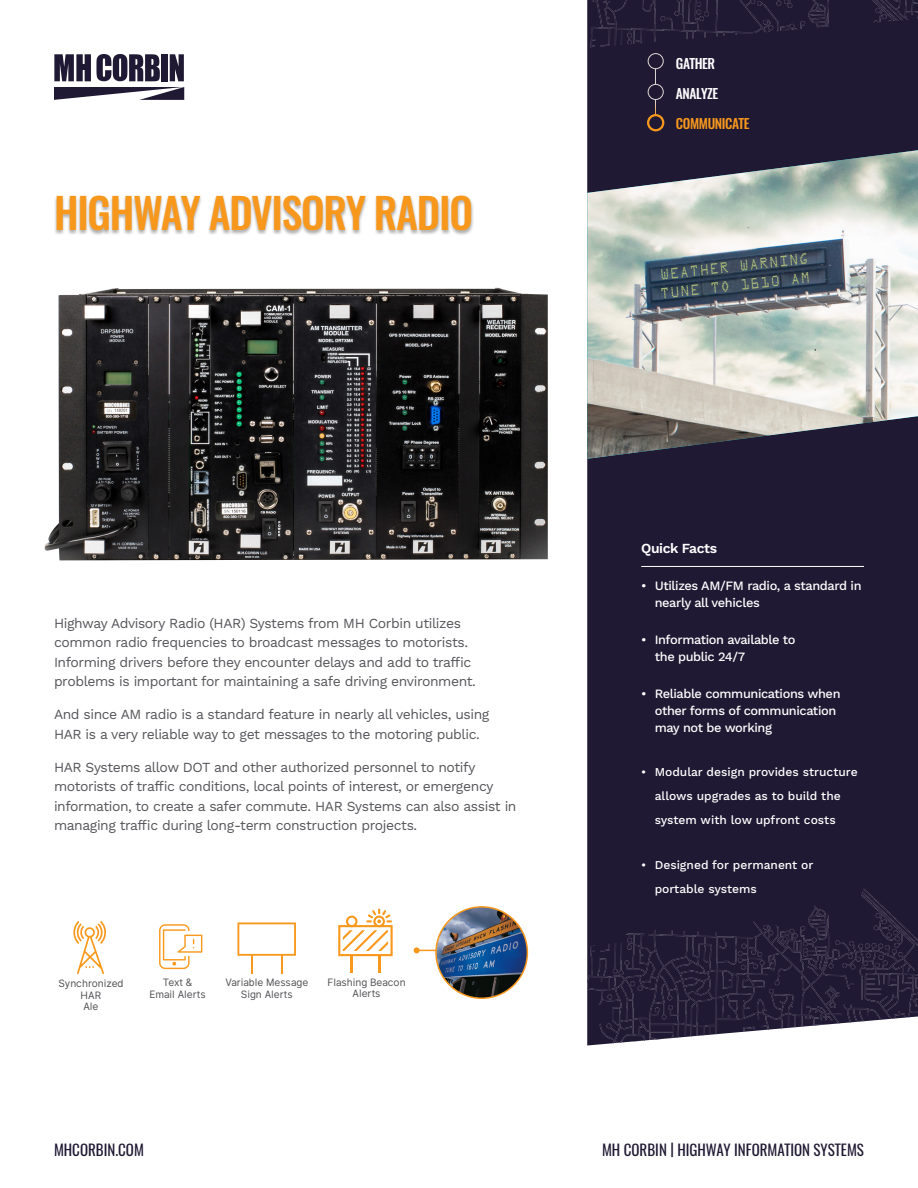
<style>
.page{position:relative;width:918px;height:1188px;background:#fff}
.page>*{position:absolute;margin:0;border:0;box-sizing:border-box;transform-origin:0 0}
.Body_Text{font:500 42px "Oswald";letter-spacing:-.03em;color:#f7981d}
.Body_Text-2{font:15px "Oswald";color:#201933}
.Body_Text-3{font:13.8px/19.5px "Work Sans";letter-spacing:-.03em;color:#55565a}
.Body_Text-4{font:600 13.8px "Work Sans";letter-spacing:-.03em;color:#fff}
.Body_Text-5{font:500 13.5px "Oswald";letter-spacing:-.03em;color:#fff}
.Body_Text-6{font:500 13.5px "Oswald";letter-spacing:-.03em;color:#f7981d}
.t1{font:500 12.75px/16.8px "Work Sans";letter-spacing:-.03em;color:#fff}
.t2{font:500 12px/24px "Work Sans";color:#fff}
.t3{font:10.2px/11.6px "Interface";color:#55565a;text-align:center}
</style>
<div class="page">
<div style="left:587px;top:48px;width:331px;height:840px;background:#201933"></div>
<img style="left:587px;top:888px;width:331px;height:158px">
<img style="left:587px;top:0;width:331px;height:48px">
<svg style="left:54px;top:54px;width:106px;height:27px"></svg>
<div style="left:161px;top:54px;width:7px;height:27px;background:#201933"></div>
<svg style="left:170px;top:54px;width:14px;height:27px"></svg>
<svg style="left:54px;top:87px;width:130px;height:13px"></svg>
<div style="left:648px;top:53px;width:16px;height:16px;border:1px solid #dcd8d5;border-radius:50%"></div>
<div style="left:647px;top:114px;width:17px;height:17px;border:2px solid #f7981d;border-radius:50%"></div>
<svg style="left:655px;top:69px;width:1px;height:15px"></svg>
<svg style="left:655px;top:100px;width:1px;height:15px"></svg>
<div style="left:648px;top:84px;width:16px;height:16px;border:1px solid #dcd8d5;border-radius:50%"></div>
<hr style="left:641px;top:566px;width:223px;height:1px;background:#fff">
<img style="left:587px;top:150px;width:331px;height:309px">
<svg style="left:414px;top:947px;width:21px;height:6px"></svg>
<img style="left:436px;top:907px;width:91px;height:91px;border-radius:46px">
<div style="left:435px;top:906px;width:93px;height:93px;border:2px solid #f7981d;border-radius:50%"></div>
<div style="left:54px;top:196px;width:420px;height:40px;background:#231f20;opacity:.35"></div>
<svg style="left:73px;top:921px;width:33px;height:53px"></svg>
<img style="left:44px;top:287px;width:504px;height:273px">
<svg style="left:159px;top:924px;width:43px;height:45px"></svg>
<svg style="left:237px;top:922px;width:59px;height:52px"></svg>
<svg style="left:338px;top:909px;width:55px;height:64px"></svg>
<p class="Body_Text-5" style="left:676px;top:56px;width:41px">GATHER</p>
<p class="Body_Text-5" style="left:676px;top:86px;width:44px">ANALYZE</p>
<p class="Body_Text" style="left:54px;top:191px;width:420px">HIGHWAY ADVISORY RADIO</p>
<p class="Body_Text-3" style="left:54px;top:614px;width:423px">Highway Advisory Radio (HAR) Systems from MH Corbin utilizes common radio frequencies to broadcast messages to motorists.<br>Informing drivers before they encounter delays and add to traffic problems is important for maintaining a safe driving environment.</p>
<p class="Body_Text-3" style="left:54px;top:705px;width:437px">And since AM radio is a standard feature in nearly all vehicles, using<br>HAR is a very reliable way to get messages to the motoring public.</p>
<p class="Body_Text-3" style="left:54px;top:758px;width:464px">HAR Systems allow DOT and other authorized personnel to notify motorists of traffic conditions, local points of interest, or emergency information, to create a safer commute. HAR Systems can also assist in managing traffic during long-term construction projects.</p>
<p class="t3" style="left:58px;top:978px;width:67px">Synchronized<br>HAR<br>Ale</p>
<p class="t3" style="left:149px;top:977px;width:58px">Text &amp;<br>Email Alerts</p>
<p class="t3" style="left:225px;top:977px;width:84px">Variable Message<br>Sign Alerts</p>
<p class="t3" style="left:327px;top:976px;width:80px">Flashing Beacon<br>Alerts</p>
<p class="Body_Text-6" style="left:676px;top:116px;width:75px">COMMUNICATE</p>
<p class="Body_Text-4" style="left:641px;top:540px;width:77px">Quick Facts</p>
<p class="t1" style="left:655px;top:578px;width:208px;text-indent:-14px">• Utilizes AM/FM radio, a standard in nearly all vehicles</p>
<p class="t1" style="left:655px;top:632px;width:142px;text-indent:-14px">• Information available to the public 24/7</p>
<p class="t1" style="left:655px;top:686px;width:187px;text-indent:-14px">• Reliable communications when other forms of communication may not be working</p>
<p class="t2" style="left:655px;top:761px;width:204px;text-indent:-14px">• Modular design provides structure allows upgrades as to build the system with low upfront costs</p>
<p class="t2" style="left:655px;top:853px;width:160px;text-indent:-14px">• Designed for permanent or portable systems</p>
<p class="Body_Text-2" style="left:54px;top:1137px;width:91px">MHCORBIN.COM</p>
<p class="Body_Text-2" style="left:602px;top:1137px;width:263px">MH CORBIN | HIGHWAY INFORMATION SYSTEMS</p>
</div>
